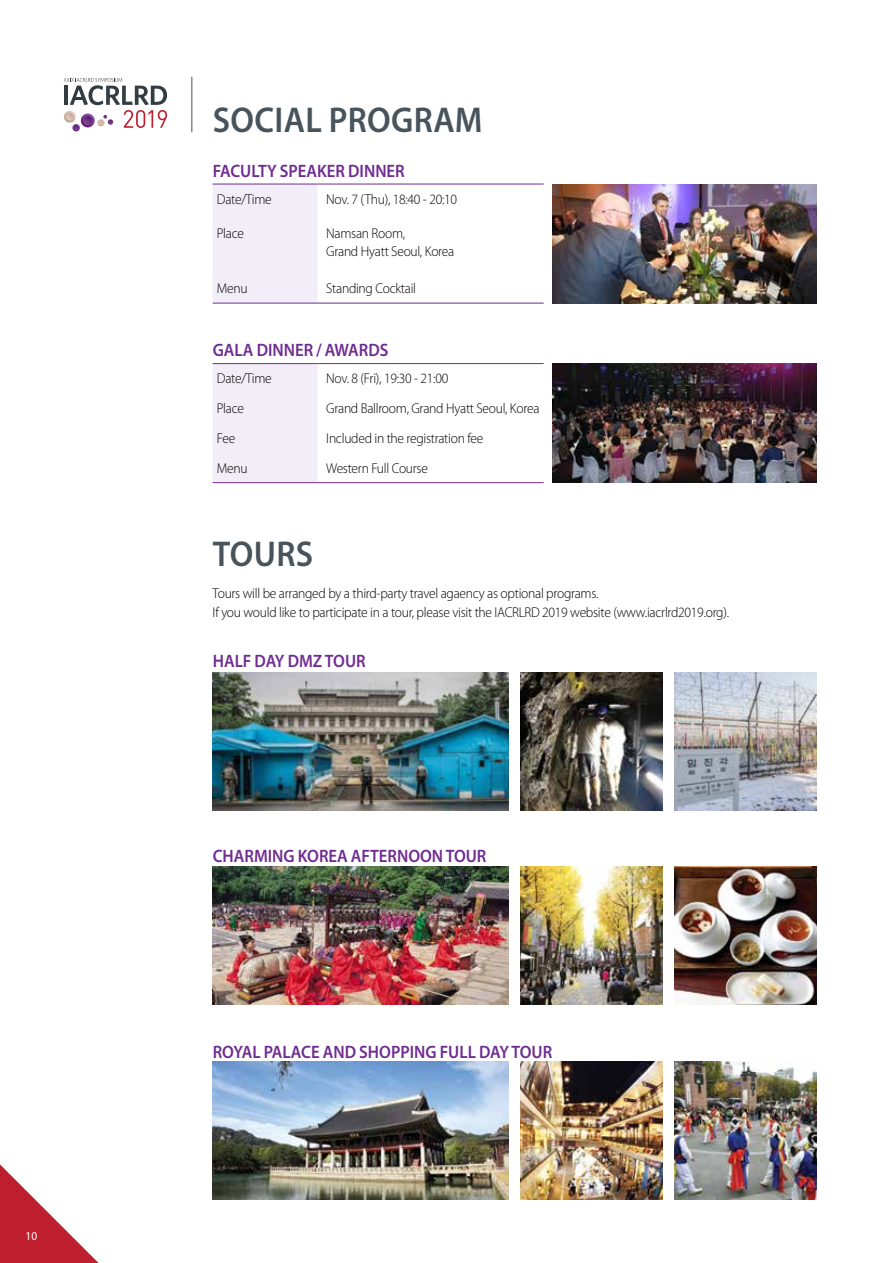
<style>
.page{position:relative;width:893px;height:1263px;background:#fff}
.page>*{position:absolute;margin:0;border:0;box-sizing:border-box;transform-origin:0 0}
.t1{font:600 36px "Myriad Pro";letter-spacing:.01em;color:#48535b;scale:.93 1}
.t2{font:600 18px "Myriad Pro";color:#6f2c91;scale:.93 1}
.t3{font:300 14.25px/18px "Myriad Pro";letter-spacing:-.02em;color:#000;scale:.95 1}
.t4{font:12px "Myriad Pro";color:#fff;scale:.95 1}
</style>
<div class="page">
<svg style="left:0;top:1164px;width:99px;height:99px"></svg>
<hr style="left:192px;top:77px;width:1px;height:55px;background:#48535b">
<svg style="left:63px;top:78px;width:104px;height:54px"></svg>
<div style="left:213px;top:185px;width:105px;height:118px;background:#f2eef7"></div>
<hr style="left:213px;top:184px;width:105px;height:1px;background:#6f2c91">
<hr style="left:318px;top:184px;width:226px;height:1px;background:#6f2c91">
<hr style="left:213px;top:303px;width:105px;height:1px;background:#6f2c91">
<hr style="left:318px;top:303px;width:226px;height:1px;background:#6f2c91">
<div style="left:213px;top:364px;width:105px;height:118px;background:#f2eef7"></div>
<hr style="left:213px;top:363px;width:105px;height:1px;background:#6f2c91">
<hr style="left:318px;top:363px;width:226px;height:1px;background:#6f2c91">
<hr style="left:213px;top:482px;width:105px;height:1px;background:#6f2c91">
<hr style="left:318px;top:482px;width:226px;height:1px;background:#6f2c91">
<img style="left:553px;top:184px;width:263px;height:119px">
<img style="left:553px;top:364px;width:263px;height:119px">
<img style="left:213px;top:673px;width:295px;height:137px">
<img style="left:521px;top:673px;width:141px;height:137px">
<img style="left:675px;top:673px;width:141px;height:137px">
<img style="left:213px;top:867px;width:295px;height:137px">
<img style="left:521px;top:867px;width:141px;height:137px">
<img style="left:675px;top:867px;width:141px;height:137px">
<img style="left:675px;top:1062px;width:141px;height:137px">
<img style="left:213px;top:1062px;width:295px;height:137px">
<img style="left:521px;top:1062px;width:141px;height:137px">
<p class="t4" style="left:26px;top:1228px;width:14px">10</p>
<h1 class="t1" style="left:213px;top:97px;width:291px">SOCIAL PROGRAM</h1>
<p class="t2" style="left:213px;top:159px;width:208px">FACULTY SPEAKER DINNER</p>
<p class="t3" style="left:217px;top:190px;width:59px">Date/Time</p>
<p class="t3" style="left:326px;top:190px;width:139px">Nov. 7 (Thu), 18:40 - 20:10</p>
<p class="t3" style="left:217px;top:225px;width:30px">Place</p>
<p class="t3" style="left:326px;top:225px;width:136px">Namsan Room,<br>Grand Hyatt Seoul, Korea</p>
<p class="t3" style="left:217px;top:279px;width:34px">Menu</p>
<p class="t3" style="left:326px;top:279px;width:96px">Standing Cocktail</p>
<p class="t2" style="left:213px;top:339px;width:190px">GALA DINNER / AWARDS</p>
<p class="t3" style="left:217px;top:370px;width:59px">Date/Time</p>
<p class="t3" style="left:326px;top:370px;width:130px">Nov. 8 (Fri), 19:30 - 21:00</p>
<p class="t3" style="left:217px;top:399px;width:30px">Place</p>
<p class="t3" style="left:326px;top:399px;width:226px">Grand Ballroom, Grand Hyatt Seoul, Korea</p>
<p class="t3" style="left:217px;top:429px;width:21px">Fee</p>
<p class="t3" style="left:326px;top:429px;width:167px">Included in the registration fee</p>
<p class="t3" style="left:217px;top:459px;width:34px">Menu</p>
<p class="t3" style="left:326px;top:459px;width:109px">Western Full Course</p>
<h1 class="t1" style="left:213px;top:531px;width:109px">TOURS</h1>
<p class="t3" style="left:213px;top:584px;width:545px;line-height:19.2px">Tours will be arranged by a third-party travel agaency as optional programs.<br>If you would like to participate in a tour, please visit the IACRLRD 2019 website (www.iacrlrd2019.org).</p>
<p class="t2" style="left:213px;top:649px;width:166px">HALF DAY DMZ TOUR</p>
<p class="t2" style="left:213px;top:845px;width:296px">CHARMING KOREA AFTERNOON TOUR</p>
<p class="t2" style="left:213px;top:1041px;width:367px">ROYAL PALACE AND SHOPPING FULL DAY TOUR</p>
</div>
